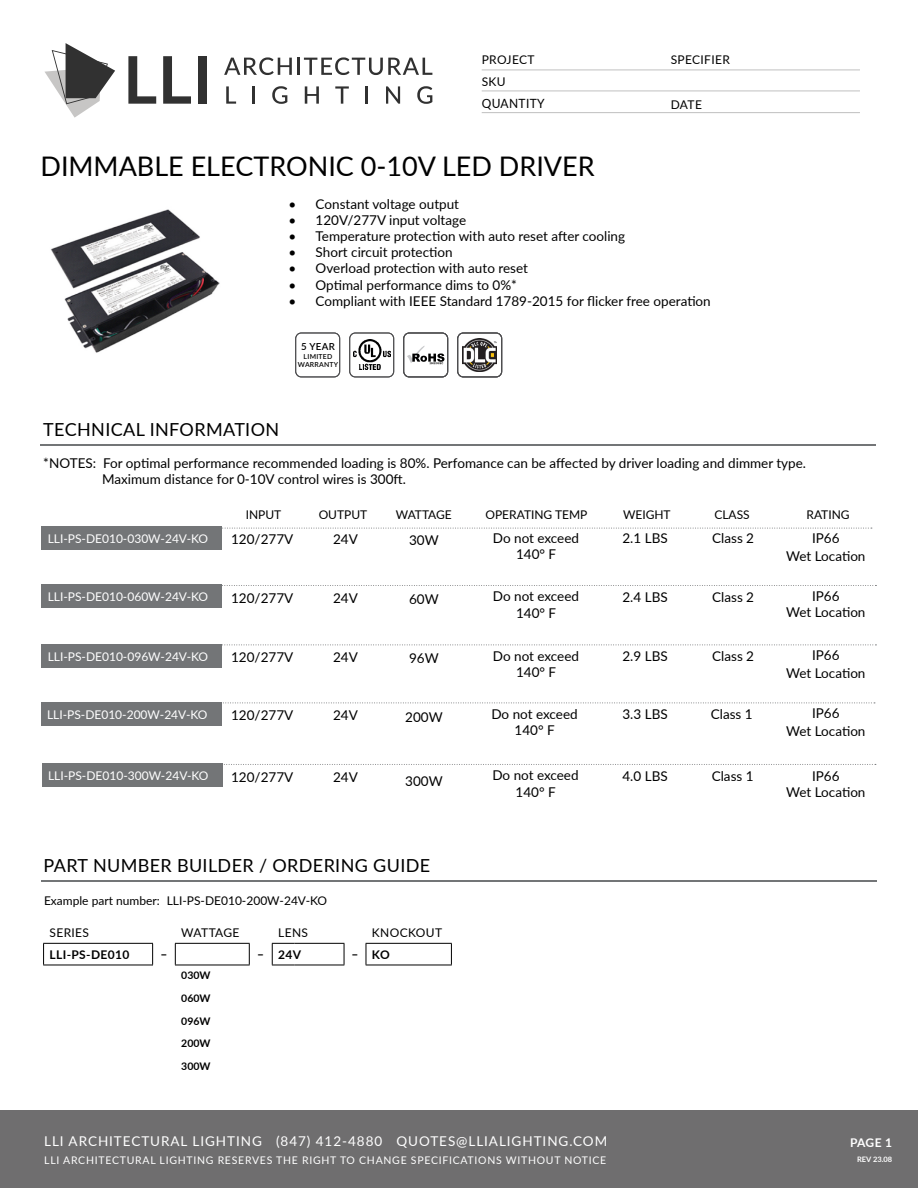
<style>
.page{position:relative;width:918px;height:1188px;background:#fff}
.page>*{position:absolute;margin:0;border:0;box-sizing:border-box;transform-origin:0 0}
.t1{font:27px "Lato";color:#000}
.t2{font:18px "Lato";letter-spacing:.02em;color:#000}
.t3{font:13.5px/16.2px "Lato";color:#000;text-align:center}
.t4{font:13.5px "Lato";letter-spacing:.07em;color:#fff}
.t5{font:12.75px "Lato";letter-spacing:.03em;color:#000;scale:.94 1}
.t6{font:12px "Lato";color:#fff}
.t7{font:12px "Lato";color:#000}
.t8{font:12px/22px "Lato";letter-spacing:.03em;color:#000}
.t9{font:700 12px "Lato";letter-spacing:.03em;color:#000}
.t10{font:12px "Lato";letter-spacing:-.03em;color:#000}
.t11{font:700 12px "Lato";color:#fff}
.t12{font:10.5px "Lato";letter-spacing:.07em;color:#fff}
.t13{font:700 10.5px/22.6px "Lato";color:#000;text-align:justify}
.t14{font:600 9.75px "Lato";color:#000}
.t15{font:700 7.5px "Lato";color:#fff}
.t16{font:600 6.9px/8.4px "Lato";letter-spacing:.035em;color:#000;text-align:center}
</style>
<div class="page">
<svg style="left:222px;top:528px;width:650px;height:1px"></svg>
<svg style="left:222px;top:585px;width:654px;height:1px"></svg>
<svg style="left:222px;top:645px;width:654px;height:1px"></svg>
<div style="left:42px;top:526px;width:180px;height:24px;background:#737577"></div>
<div style="left:42px;top:585px;width:180px;height:23px;background:#737577"></div>
<div style="left:42px;top:644px;width:180px;height:24px;background:#737577"></div>
<hr style="left:40px;top:445px;width:836px;height:1px;background:#737577">
<hr style="left:41px;top:881px;width:836px;height:1px;background:#737577">
<img style="left:50px;top:209px;width:170px;height:144px">
<svg style="left:221px;top:703px;width:654px;height:1px"></svg>
<div style="left:41px;top:702px;width:180px;height:24px;background:#737577"></div>
<svg style="left:222px;top:764px;width:654px;height:1px"></svg>
<div style="left:42px;top:764px;width:180px;height:23px;background:#737577"></div>
<div style="left:0;top:1110px;width:918px;height:78px;background:#6f6e6f"></div>
<hr style="left:366px;top:943px;width:86px;height:1px;background:#000">
<svg style="left:366px;top:944px;width:1px;height:21px"></svg>
<svg style="left:451px;top:944px;width:1px;height:21px"></svg>
<hr style="left:366px;top:965px;width:86px;height:1px;background:#000">
<hr style="left:295px;top:943px;width:49px;height:1px;background:#000">
<svg style="left:344px;top:944px;width:1px;height:21px"></svg>
<svg style="left:272px;top:943px;width:23px;height:23px"></svg>
<hr style="left:295px;top:965px;width:49px;height:1px;background:#000">
<hr style="left:175px;top:943px;width:75px;height:1px;background:#000">
<svg style="left:175px;top:944px;width:1px;height:21px"></svg>
<svg style="left:249px;top:944px;width:1px;height:21px"></svg>
<hr style="left:175px;top:965px;width:75px;height:1px;background:#000">
<hr style="left:43px;top:943px;width:110px;height:1px;background:#000">
<svg style="left:43px;top:944px;width:1px;height:21px"></svg>
<svg style="left:152px;top:944px;width:1px;height:21px"></svg>
<hr style="left:43px;top:965px;width:110px;height:1px;background:#000">
<div style="left:295px;top:333px;width:45px;height:44px;border:1px solid #4d4d4f;border-radius:6px"></div>
<img style="left:353px;top:340px;width:37px;height:30px">
<div style="left:349px;top:333px;width:45px;height:44px;border:1px solid #4d4d4f;border-radius:6px"></div>
<svg style="left:407px;top:346px;width:37px;height:18px"></svg>
<div style="left:403px;top:333px;width:45px;height:44px;border:1px solid #4d4d4f;border-radius:6px"></div>
<img style="left:463px;top:338px;width:33px;height:34px">
<div style="left:457px;top:333px;width:45px;height:44px;border:1px solid #4d4d4f;border-radius:6px"></div>
<svg style="left:45px;top:43px;width:70px;height:75px"></svg>
<svg style="left:224px;top:57px;width:68px;height:18px"></svg>
<hr style="left:297px;top:58px;width:3px;height:17px;background:#313131">
<svg style="left:304px;top:57px;width:128px;height:18px"></svg>
<svg style="left:226px;top:86px;width:10px;height:18px"></svg>
<svg style="left:253px;top:86px;width:2px;height:18px"></svg>
<svg style="left:272px;top:86px;width:15px;height:18px"></svg>
<svg style="left:305px;top:86px;width:14px;height:18px"></svg>
<svg style="left:335px;top:86px;width:14px;height:18px"></svg>
<hr style="left:365px;top:86px;width:3px;height:18px;background:#313131">
<svg style="left:386px;top:86px;width:14px;height:18px"></svg>
<svg style="left:417px;top:86px;width:15px;height:18px"></svg>
<svg style="left:128px;top:56px;width:28px;height:48px"></svg>
<svg style="left:163px;top:56px;width:28px;height:48px"></svg>
<div style="left:198px;top:56px;width:9px;height:48px;background:#313131"></div>
<hr style="left:482px;top:112px;width:378px;height:1px;background:#c7c7c7">
<hr style="left:482px;top:90px;width:378px;height:1px;background:#c7c7c7">
<hr style="left:482px;top:69px;width:378px;height:1px;background:#c7c7c7">
<p class="t8" style="left:482px;top:48px;width:54px">PROJECT<br>SKU</p>
<p class="t5" style="left:482px;top:94px;width:69px">QUANTITY</p>
<h1 class="t1" style="left:40px;top:147px;width:556px">DIMMABLE ELECTRONIC 0-10V LED DRIVER</h1>
<p class="t8" style="left:671px;top:48px;width:61px">SPECIFIER</p>
<p class="t7" style="left:671px;top:96px;width:33px">DATE</p>
<p class="t3" style="left:289px;top:195px;width:172px">• Constant voltage output</p>
<p class="t3" style="left:289px;top:211px;width:179px">• 120V/277V input voltage</p>
<p class="t3" style="left:289px;top:227px;width:338px">• Temperature protection with auto reset after cooling</p>
<p class="t3" style="left:289px;top:244px;width:166px">• Short circuit protection</p>
<p class="t3" style="left:289px;top:260px;width:241px">• Overload protection with auto reset</p>
<p class="t3" style="left:289px;top:276px;width:230px">• Optimal performance dims to 0%*</p>
<p class="t3" style="left:289px;top:292px;width:424px">• Compliant with IEEE Standard 1789-2015 for flicker free operation</p>
<p class="t14" style="left:301px;top:340px;width:35px">5 YEAR</p>
<p class="t16" style="left:298px;top:352px;width:42px">LIMITED<br>WARRANTY</p>
<h2 class="t2" style="left:43px;top:416px;width:237px">TECHNICAL INFORMATION</h2>
<p class="t3" style="left:102px;top:454px;width:706px;text-align:left;text-indent:-59px">*NOTES: For optimal performance recommended loading is 80%. Perfomance can be affected by driver loading and dimmer type.<br>Maximum distance for 0-10V control wires is 300ft.</p>
<p class="t7" style="left:246px;top:506px;width:37px">INPUT</p>
<p class="t7" style="left:319px;top:506px;width:50px">OUTPUT</p>
<p class="t10" style="left:396px;top:506px;width:58px">WATTAGE</p>
<p class="t7" style="left:485px;top:506px;width:103px">OPERATING TEMP</p>
<p class="t7" style="left:623px;top:506px;width:49px">WEIGHT</p>
<p class="t7" style="left:714px;top:506px;width:37px">CLASS</p>
<p class="t7" style="left:806px;top:506px;width:45px">RATING</p>
<p class="t6" style="left:48px;top:530px;width:162px">LLI-PS-DE010-030W-24V-KO</p>
<p class="t3" style="left:231px;top:531px;width:64px">120/277V</p>
<p class="t3" style="left:333px;top:531px;width:26px">24V</p>
<p class="t3" style="left:409px;top:532px;width:31px">30W</p>
<p class="t6" style="left:48px;top:588px;width:162px">LLI-PS-DE010-060W-24V-KO</p>
<p class="t3" style="left:231px;top:589px;width:64px">120/277V</p>
<p class="t3" style="left:333px;top:589px;width:26px">24V</p>
<p class="t3" style="left:409px;top:590px;width:31px">60W</p>
<p class="t6" style="left:48px;top:648px;width:162px">LLI-PS-DE010-096W-24V-KO</p>
<p class="t3" style="left:231px;top:648px;width:64px">120/277V</p>
<p class="t3" style="left:333px;top:648px;width:26px">24V</p>
<p class="t3" style="left:409px;top:650px;width:31px">96W</p>
<p class="t3" style="left:493px;top:529px;width:88px">Do not exceed<br>140° F</p>
<p class="t3" style="left:493px;top:588px;width:88px">Do not exceed<br>140° F</p>
<p class="t3" style="left:493px;top:647px;width:88px">Do not exceed<br>140° F</p>
<p class="t3" style="left:622px;top:530px;width:47px">2.1 LBS</p>
<p class="t3" style="left:622px;top:588px;width:47px">2.4 LBS</p>
<p class="t3" style="left:622px;top:648px;width:47px">2.9 LBS</p>
<p class="t3" style="left:712px;top:530px;width:43px">Class 2</p>
<p class="t3" style="left:712px;top:588px;width:43px">Class 2</p>
<p class="t3" style="left:712px;top:648px;width:43px">Class 2</p>
<p class="t3" style="left:231px;top:706px;width:64px">120/277V</p>
<p class="t3" style="left:333px;top:706px;width:26px">24V</p>
<p class="t3" style="left:405px;top:709px;width:39px">200W</p>
<p class="t3" style="left:491px;top:705px;width:88px">Do not exceed<br>140° F</p>
<p class="t6" style="left:47px;top:706px;width:162px">LLI-PS-DE010-200W-24V-KO</p>
<p class="t3" style="left:622px;top:706px;width:47px">3.3 LBS</p>
<p class="t3" style="left:711px;top:706px;width:43px">Class 1</p>
<p class="t3" style="left:231px;top:768px;width:64px">120/277V</p>
<p class="t3" style="left:333px;top:768px;width:26px">24V</p>
<p class="t3" style="left:405px;top:772px;width:39px">300W</p>
<p class="t3" style="left:492px;top:767px;width:88px">Do not exceed<br>140° F</p>
<p class="t6" style="left:48px;top:767px;width:162px">LLI-PS-DE010-300W-24V-KO</p>
<p class="t3" style="left:622px;top:767px;width:47px">4.0 LBS</p>
<p class="t3" style="left:712px;top:767px;width:43px">Class 1</p>
<h2 class="t2" style="left:44px;top:853px;width:388px">PART NUMBER BUILDER / ORDERING GUIDE</h2>
<p class="t7" style="left:44px;top:892px;width:285px">Example part number: LLI-PS-DE010-200W-24V-KO</p>
<p class="t7" style="left:50px;top:924px;width:41px">SERIES</p>
<p class="t7" style="left:181px;top:924px;width:60px">WATTAGE</p>
<p class="t7" style="left:278px;top:924px;width:31px">LENS</p>
<p class="t8" style="left:372px;top:921px;width:72px">KNOCKOUT</p>
<p class="t9" style="left:50px;top:946px;width:81px">LLI-PS-DE010</p>
<p class="t9" style="left:161px;top:946px;width:8px">–</p>
<p class="t9" style="left:257px;top:946px;width:45px">– 24V</p>
<p class="t9" style="left:352px;top:946px;width:40px">– KO</p>
<p class="t13" style="left:181px;top:964px;width:31px">030W 060W 096W 200W 300W</p>
<p class="t4" style="left:44px;top:1131px;width:565px">LLI ARCHITECTURAL LIGHTING (847) 412-4880 QUOTES@LLIALIGHTING.COM</p>
<p class="t12" style="left:44px;top:1153px;width:564px">LLI ARCHITECTURAL LIGHTING RESERVES THE RIGHT TO CHANGE SPECIFICATIONS WITHOUT NOTICE</p>
<p class="t3" style="left:786px;top:529px;width:81px;line-height:18px">IP66<br>Wet Location</p>
<p class="t3" style="left:786px;top:587px;width:81px">IP66<br>Wet Location</p>
<p class="t3" style="left:786px;top:645px;width:81px;line-height:18px">IP66<br>Wet Location</p>
<p class="t3" style="left:786px;top:703px;width:81px;line-height:18px">IP66<br>Wet Location</p>
<p class="t3" style="left:786px;top:767px;width:81px">IP66<br>Wet Location</p>
<p class="t11" style="left:850px;top:1134px;width:44px">PAGE 1</p>
<p class="t15" style="left:857px;top:1154px;width:37px">REV 23.08</p>
</div>
